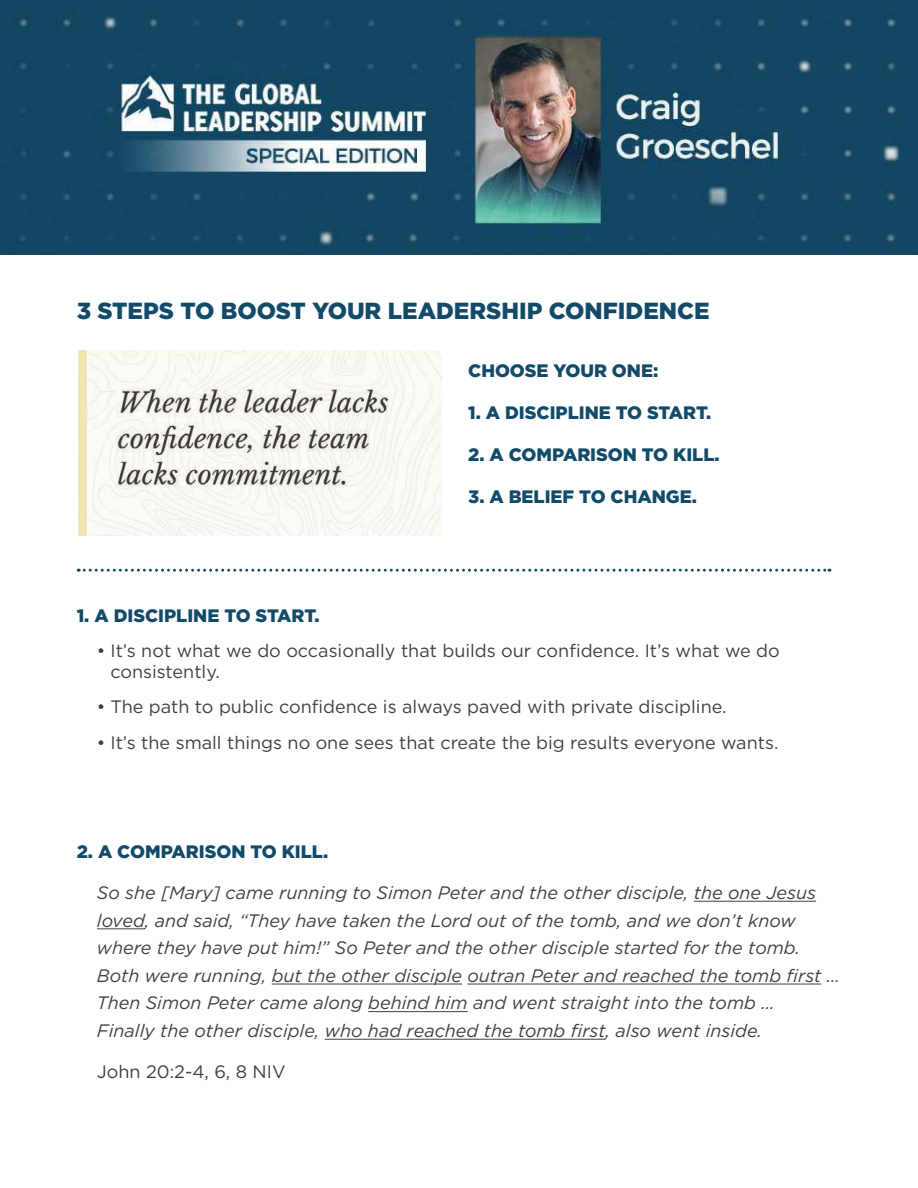
<style>
.page{position:relative;width:918px;height:1188px;background:#fff}
.page>*{position:absolute;margin:0;border:0;box-sizing:border-box;transform-origin:0 0}
.t1{font:900 23.25px "Gotham";color:#124a69}
.t2{font:italic 18px/27.6px "Gotham";color:#404041}
.t3{font:18px/21.6px "Gotham";color:#404041}
.t4{font:900 18px "Gotham";color:#124a69}
</style>
<div class="page">
<hr style="left:694px;top:901px;width:122px;height:1px;background:#404041">
<hr style="left:97px;top:928px;width:48px;height:1px;background:#404041">
<hr style="left:272px;top:984px;width:190px;height:1px;background:#404041">
<hr style="left:467px;top:984px;width:354px;height:1px;background:#404041">
<hr style="left:368px;top:1011px;width:100px;height:1px;background:#404041">
<hr style="left:325px;top:1039px;width:281px;height:1px;background:#404041">
<svg style="left:78px;top:569px;width:752px;height:3px"></svg>
<img style="left:0;top:0;width:918px;height:255px">
<img style="left:78px;top:350px;width:364px;height:186px">
<p class="t1" style="left:77px;top:301px;width:635px">3 STEPS TO BOOST YOUR LEADERSHIP CONFIDENCE</p>
<p class="t4" style="left:468px;top:363px;width:192px">CHOOSE YOUR ONE:</p>
<p class="t4" style="left:468px;top:405px;width:245px">1. A DISCIPLINE TO START.</p>
<p class="t4" style="left:468px;top:447px;width:253px">2. A COMPARISON TO KILL.</p>
<p class="t4" style="left:468px;top:488px;width:230px">3. A BELIEF TO CHANGE.</p>
<p class="t4" style="left:77px;top:607px;width:245px">1. A DISCIPLINE TO START.</p>
<p class="t3" style="left:110px;top:641px;width:671px;text-indent:-14px">• It’s not what we do occasionally that builds our confidence. It’s what we do consistently.</p>
<p class="t3" style="left:97px;top:697px;width:631px">• The path to public confidence is always paved with private discipline.</p>
<p class="t3" style="left:97px;top:732px;width:683px">• It’s the small things no one sees that create the big results everyone wants.</p>
<p class="t4" style="left:77px;top:843px;width:253px">2. A COMPARISON TO KILL.</p>
<p class="t2" style="left:97px;top:880px;width:745px">So she [Mary] came running to Simon Peter and the other disciple, the one Jesus loved, and said, “They have taken the Lord out of the tomb, and we don’t know where they have put him!” So Peter and the other disciple started for the tomb.<br>Both were running, but the other disciple outran Peter and reached the tomb first … Then Simon Peter came along behind him and went straight into the tomb …<br>Finally the other disciple, who had reached the tomb first, also went inside.</p>
<p class="t3" style="left:97px;top:1062px;width:190px">John 20:2-4, 6, 8 NIV</p>
</div>
